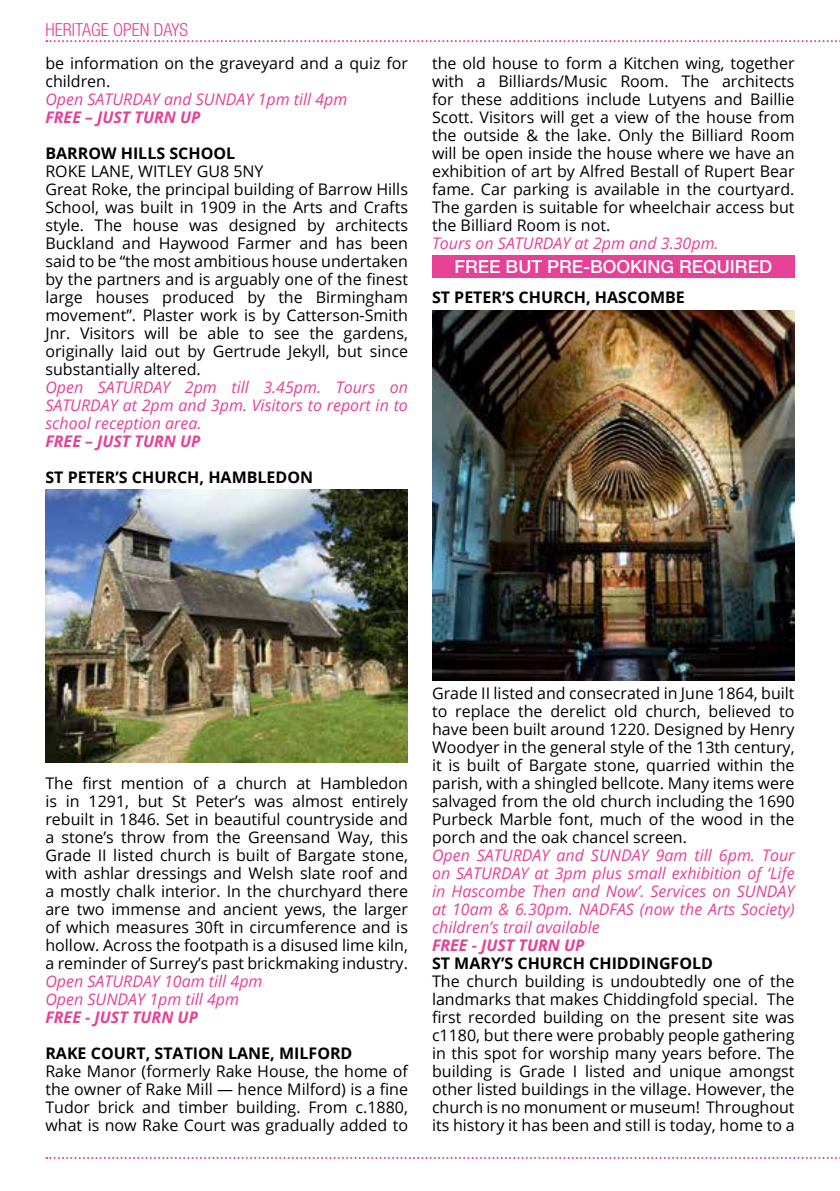
<style>
.page{position:relative;width:840px;height:1191px;background:#fff}
.page>*{position:absolute;margin:0;border:0;box-sizing:border-box;transform-origin:0 0}
.t1{font:500 18px "Helvetica Neue LT Std";color:#fff}
.t2{font:300 condensed 18px "Helvetica Neue LT Std";color:#e64097}
.t3{font:16px/18px "Open Sans";color:#000;text-align:justify}
.t4{font:italic 16px/18px "Open Sans";color:#e64097;text-align:justify}
.t5{font:700 16px "Open Sans";color:#000}
.t6{font:italic 700 16px "Open Sans";color:#e64097}
</style>
<div class="page">
<svg style="left:46px;top:40px;width:794px;height:2px"></svg>
<svg style="left:46px;top:1157px;width:794px;height:2px"></svg>
<img style="left:45px;top:490px;width:363px;height:273px">
<img style="left:432px;top:311px;width:362px;height:369px">
<div style="left:432px;top:255px;width:362px;height:23px;background:#e64097"></div>
<p class="t2" style="left:45px;top:19px;width:144px">HERITAGE OPEN DAYS</p>
<p class="t3" style="left:45px;top:54px;width:364px">be information on the graveyard and a quiz for children.</p>
<p class="t4" style="left:45px;top:90px;width:303px">Open SATURDAY and SUNDAY 1pm till 4pm</p>
<p class="t6" style="left:45px;top:106px;width:156px">FREE – JUST TURN UP</p>
<p class="t5" style="left:45px;top:142px;width:191px">BARROW HILLS SCHOOL</p>
<p class="t3" style="left:45px;top:162px;width:364px;text-align:left">ROKE LANE, WITLEY GU8 5NY<br>Great Roke, the principal building of Barrow Hills School, was built in 1909 in the Arts and Crafts style. The house was designed by architects Buckland and Haywood Farmer and has been said to be “the most ambitious house undertaken by the partners and is arguably one of the finest large houses produced by the Birmingham movement”. Plaster work is by Catterson-Smith Jnr. Visitors will be able to see the gardens, originally laid out by Gertrude Jekyll, but since substantially altered.</p>
<p class="t4" style="left:45px;top:378px;width:364px">Open SATURDAY 2pm till 3.45pm. Tours on SATURDAY at 2pm and 3pm. Visitors to report in to school reception area.</p>
<p class="t6" style="left:45px;top:430px;width:156px">FREE – JUST TURN UP</p>
<p class="t5" style="left:45px;top:466px;width:269px">ST PETER’S CHURCH, HAMBLEDON</p>
<p class="t3" style="left:432px;top:54px;width:364px">the old house to form a Kitchen wing, together with a Billiards/Music Room. The architects for these additions include Lutyens and Baillie Scott. Visitors will get a view of the house from the outside &amp; the lake. Only the Billiard Room will be open inside the house where we have an exhibition of art by Alfred Bestall of Rupert Bear fame. Car parking is available in the courtyard.<br>The garden is suitable for wheelchair access but the Billiard Room is not.</p>
<p class="t4" style="left:432px;top:234px;width:288px">Tours on SATURDAY at 2pm and 3.30pm.</p>
<p class="t5" style="left:432px;top:286px;width:254px">ST PETER’S CHURCH, HASCOMBE</p>
<p class="t1" style="left:454px;top:255px;width:319px">FREE BUT PRE-BOOKING REQUIRED</p>
<p class="t3" style="left:45px;top:774px;width:364px">The first mention of a church at Hambledon is in 1291, but St Peter’s was almost entirely rebuilt in 1846. Set in beautiful countryside and a stone’s throw from the Greensand Way, this Grade II listed church is built of Bargate stone, with ashlar dressings and Welsh slate roof and a mostly chalk interior. In the churchyard there are two immense and ancient yews, the larger of which measures 30ft in circumference and is hollow. Across the footpath is a disused lime kiln, a reminder of Surrey’s past brickmaking industry.</p>
<p class="t4" style="left:45px;top:972px;width:218px">Open SATURDAY 10am till 4pm<br>Open SUNDAY 1pm till 4pm</p>
<p class="t6" style="left:45px;top:1006px;width:154px">FREE - JUST TURN UP</p>
<p class="t5" style="left:45px;top:1042px;width:308px">RAKE COURT, STATION LANE, MILFORD</p>
<p class="t3" style="left:45px;top:1062px;width:364px">Rake Manor (formerly Rake House, the home of the owner of Rake Mill — hence Milford) is a fine Tudor brick and timber building. From c.1880, what is now Rake Court was gradually added to</p>
<p class="t3" style="left:432px;top:684px;width:364px">Grade II listed and consecrated in June 1864, built to replace the derelict old church, believed to have been built around 1220. Designed by Henry Woodyer in the general style of the 13th century, it is built of Bargate stone, quarried within the parish, with a shingled bellcote. Many items were salvaged from the old church including the 1690<br>Purbeck Marble font, much of the wood in the porch and the oak chancel screen.</p>
<p class="t4" style="left:432px;top:846px;width:364px">Open SATURDAY and SUNDAY 9am till 6pm. Tour on SATURDAY at 3pm plus small exhibition of ‘Life in Hascombe Then and Now’. Services on SUNDAY at 10am &amp; 6.30pm. NADFAS (now the Arts Society) children’s trail available</p>
<p class="t6" style="left:432px;top:934px;width:154px">FREE - JUST TURN UP</p>
<p class="t5" style="left:432px;top:952px;width:282px">ST MARY’S CHURCH CHIDDINGFOLD</p>
<p class="t3" style="left:432px;top:972px;width:364px">The church building is undoubtedly one of the landmarks that makes Chiddingfold special. The first recorded building on the present site was c1180, but there were probably people gathering in this spot for worship many years before. The building is Grade I listed and unique amongst other listed buildings in the village. However, the church is no monument or museum! Throughout its history it has been and still is today, home to a</p>
</div>
